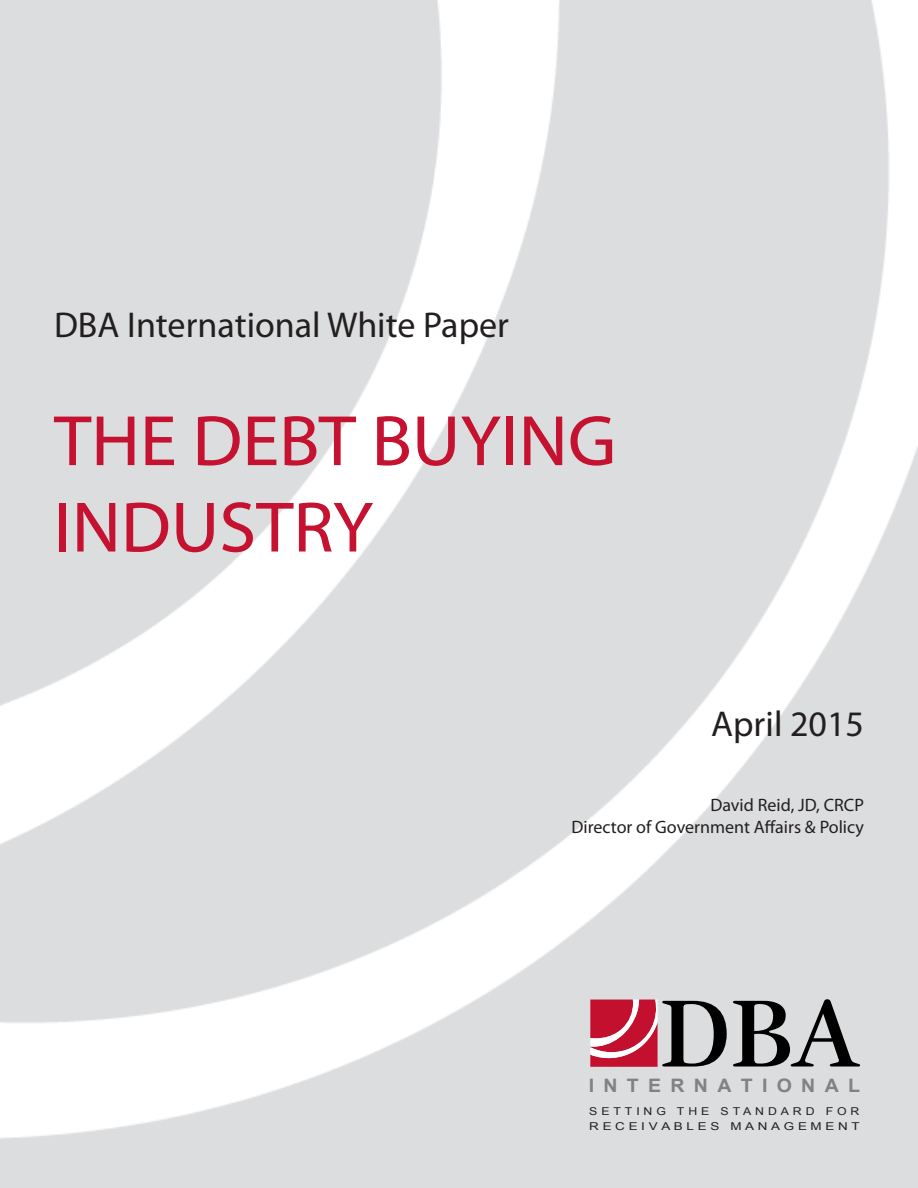
<style>
.page{position:relative;width:918px;height:1188px;background:#fff}
.page>*{position:absolute;margin:0;border:0;box-sizing:border-box;transform-origin:0 0}
.t1{font:72px/86.4px "Myriad Web Pro";color:#c41230}
.t2{font:36px "Myriad Pro";color:#231f20}
.t3{font:700 18.6px "Arial";letter-spacing:.475em;color:#808285;scale:1.05 1}
.t4{font:18px "Myriad Pro";color:#231f20}
.t5{font:10.8px/15px "Arial";letter-spacing:.275em;color:#231f20;scale:1.14 1}
</style>
<div class="page">
<svg style="left:590px;top:1000px;width:137px;height:67px;background:#ab6672"></svg>
<svg style="left:733px;top:999px;width:127px;height:68px;background:#909191"></svg>
<p class="t2" style="left:54px;top:302px;width:456px">DBA International White Paper</p>
<p class="t1" style="left:54px;top:399px;width:564px">THE DEBT BUYING<br>INDUSTRY</p>
<p class="t2" style="left:711px;top:702px;width:154px">April 2015</p>
<p class="t4" style="left:710px;top:794px;width:155px">David Reid, JD, CRCP</p>
<p class="t4" style="left:572px;top:815px;width:294px">Director of Government Affairs &amp; Policy</p>
<p class="t3" style="left:589px;top:1073px;width:260px">INTERNATIONAL</p>
<p class="t5" style="left:589px;top:1104px;width:239px">SETTING THE STANDARD FOR<br>RECEIVABLES MANAGEMENT</p>
</div>
